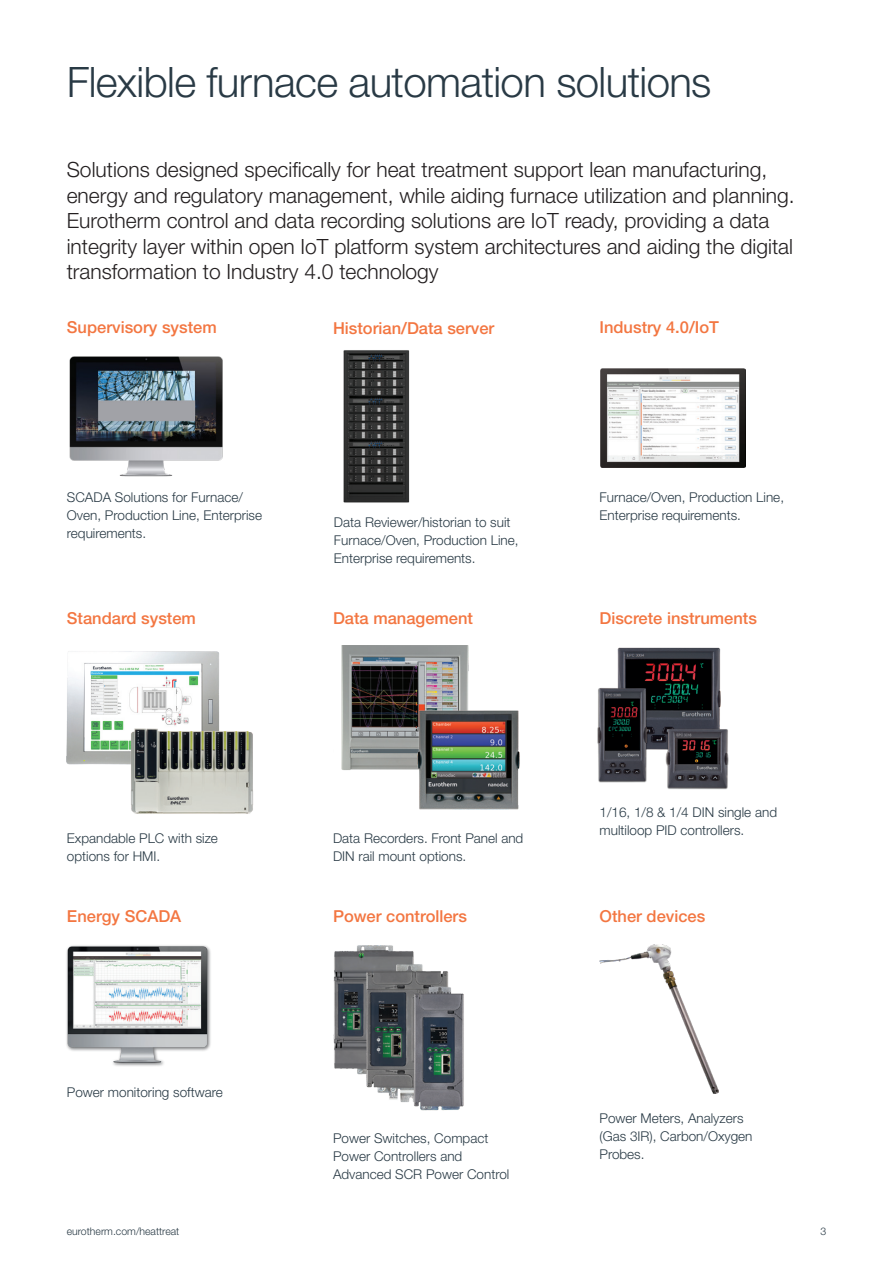
<style>
.page{position:relative;width:893px;height:1263px;background:#fff}
.page>*{position:absolute;margin:0;border:0;box-sizing:border-box;transform-origin:0 0}
.H1_-_Interior{font:300 42px "Helvetica Neue LT Std";letter-spacing:-.015em;color:#293a45}
.Intro_14_18{font:300 21px/25.5px "Helvetica Neue LT Std";color:#231f20}
.Subhead_11_13__8{font:500 16.5px "Helvetica Neue LT Std";color:#f37641}
.t1{font:300 13.5px/18px "Helvetica Neue LT Std";color:#293a45}
.t2{font:300 10.5px "Helvetica Neue LT Std";color:#293a45}
</style>
<div class="page">
<img style="left:69px;top:356px;width:154px;height:121px">
<img style="left:601px;top:369px;width:145px;height:99px">
<img style="left:343px;top:350px;width:67px;height:153px">
<img style="left:67px;top:651px;width:153px;height:113px">
<img style="left:124px;top:713px;width:129px;height:101px">
<img style="left:341px;top:645px;width:128px;height:125px">
<img style="left:410px;top:706px;width:110px;height:104px">
<img style="left:597px;top:647px;width:132px;height:143px">
<img style="left:66px;top:945px;width:145px;height:121px">
<img style="left:333px;top:945px;width:131px;height:166px">
<img style="left:599px;top:944px;width:119px;height:150px">
<p class="H1_-_Interior" style="left:67px;top:56px;width:646px">Flexible furnace automation solutions</p>
<p class="Intro_14_18" style="left:67px;top:156px;width:729px">Solutions designed specifically for heat treatment support lean manufacturing, energy and regulatory management, while aiding furnace utilization and planning.<br>Eurotherm control and data recording solutions are IoT ready, providing a data integrity layer within open IoT platform system architectures and aiding the digital transformation to Industry 4.0 technology</p>
<p class="Subhead_11_13__8" style="left:67px;top:318px;width:151px">Supervisory system</p>
<p class="Subhead_11_13__8" style="left:333px;top:318px;width:163px">Historian/Data server</p>
<p class="Subhead_11_13__8" style="left:599px;top:318px;width:121px">Industry 4.0/IoT</p>
<p class="t1" style="left:67px;top:488px;width:197px">SCADA Solutions for Furnace/<br>Oven, Production Line, Enterprise requirements.</p>
<p class="t1" style="left:334px;top:513px;width:186px">Data Reviewer/historian to suit<br>Furnace/Oven, Production Line,<br>Enterprise requirements.</p>
<p class="t1" style="left:599px;top:488px;width:186px">Furnace/Oven, Production Line,<br>Enterprise requirements.</p>
<p class="Subhead_11_13__8" style="left:67px;top:608px;width:130px">Standard system</p>
<p class="Subhead_11_13__8" style="left:333px;top:608px;width:141px">Data management</p>
<p class="Subhead_11_13__8" style="left:599px;top:608px;width:159px">Discrete instruments</p>
<p class="t1" style="left:67px;top:829px;width:153px">Expandable PLC with size options for HMI.</p>
<p class="t1" style="left:333px;top:829px;width:192px">Data Recorders. Front Panel and<br>DIN rail mount options.</p>
<p class="t1" style="left:599px;top:803px;width:179px">1/16, 1/8 &amp; 1/4 DIN single and multiloop PID controllers.</p>
<p class="Subhead_11_13__8" style="left:67px;top:906px;width:116px">Energy SCADA</p>
<p class="Subhead_11_13__8" style="left:333px;top:906px;width:135px">Power controllers</p>
<p class="Subhead_11_13__8" style="left:599px;top:906px;width:107px">Other devices</p>
<p class="t1" style="left:67px;top:1083px;width:157px">Power monitoring software</p>
<p class="t1" style="left:333px;top:1129px;width:178px">Power Switches, Compact<br>Power Controllers and<br>Advanced SCR Power Control</p>
<p class="t1" style="left:599px;top:1108px;width:155px">Power Meters, Analyzers (Gas 3IR), Carbon/Oxygen<br>Probes.</p>
<p class="t2" style="left:67px;top:1224px;width:114px">eurotherm.com/heattreat</p>
<p class="t2" style="left:820px;top:1224px;width:7px">3</p>
</div>
